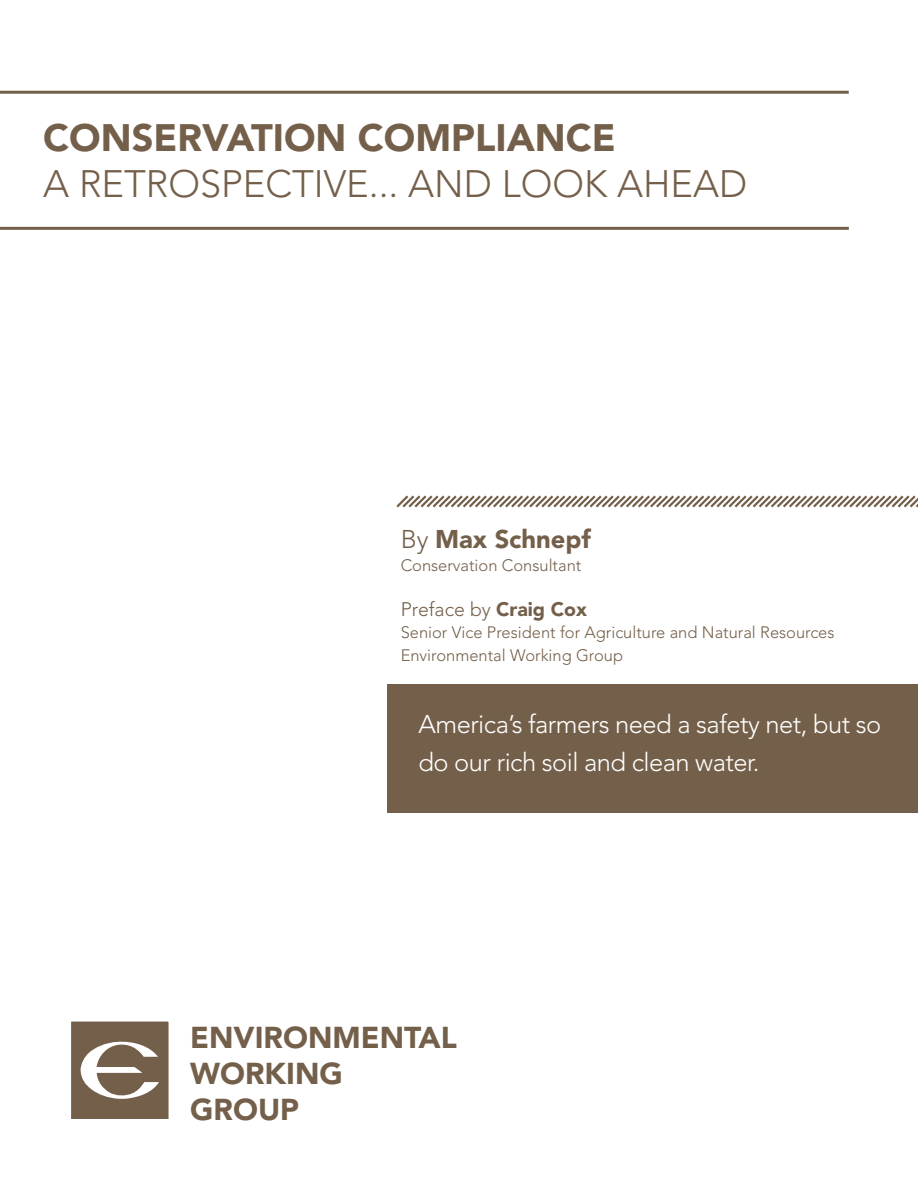
<style>
.page{position:relative;width:918px;height:1188px;background:#fff}
.page>*{position:absolute;margin:0;border:0;box-sizing:border-box;transform-origin:0 0}
.t1{font:300 37.95px "Avenir LT Std";color:#74604a}
.t2{font:900 37.95px "Avenir LT Std";color:#74604a}
.t3{font:900 30px/36px "Avenir LT Std";color:#74604a}
.t4{font:300 25.5px/37.5px "Avenir LT Std";letter-spacing:-.02em;color:#fff}
.t5{font:900 25.5px "Avenir LT Std";color:#74604a}
.t6{font:300 19.5px "Avenir LT Std";color:#74604a}
.t7{font:300 16.5px/22.5px "Avenir LT Std";color:#74604a}
.s1{font-weight:300}
.s2{font-weight:900}
</style>
<div class="page">
<div style="left:70px;top:1020px;width:100px;height:100px;background:#74604a;border:2px solid #fff"></div>
<hr style="left:0;top:91px;width:849px;height:3px;background:#74604a">
<svg style="left:81px;top:1041px;width:78px;height:58px"></svg>
<svg style="left:396px;top:495px;width:522px;height:13px"></svg>
<div style="left:388px;top:685px;width:530px;height:128px;background:#74604a"></div>
<hr style="left:0;top:227px;width:849px;height:3px;background:#74604a">
<h1 class="t2" style="left:43px;top:115px;width:135px">CONSERVATION</h1>
<h1 class="t2" style="left:358px;top:115px;width:53px">COMPLIANCE</h1>
<h1 class="t1" style="left:43px;top:161px;width:705px">A retrospective... and look ahead</h1>
<h3 class="t5" style="left:401px;top:524px;width:192px"><span class="s1">By</span> MAX SCHNEPF</h3>
<p class="t7" style="left:401px;top:554px;width:182px">Conservation Consultant</p>
<p class="t6" style="left:401px;top:598px;width:188px">Preface by <span class="s2">CRAIG COX</span></p>
<p class="t7" style="left:401px;top:622px;width:435px">Senior Vice President for Agriculture and N atural Resources<br>Environmental Working Group</p>
<h3 class="t4" style="left:418px;top:706px;width:464px">America’s farmers need a safety net, but so do our rich soil and clean water.</h3>
<h2 class="t3" style="left:190px;top:1020px;width:268px">ENVIRONMENTAL<br>WORKING<br>GROUP</h2>
</div>
